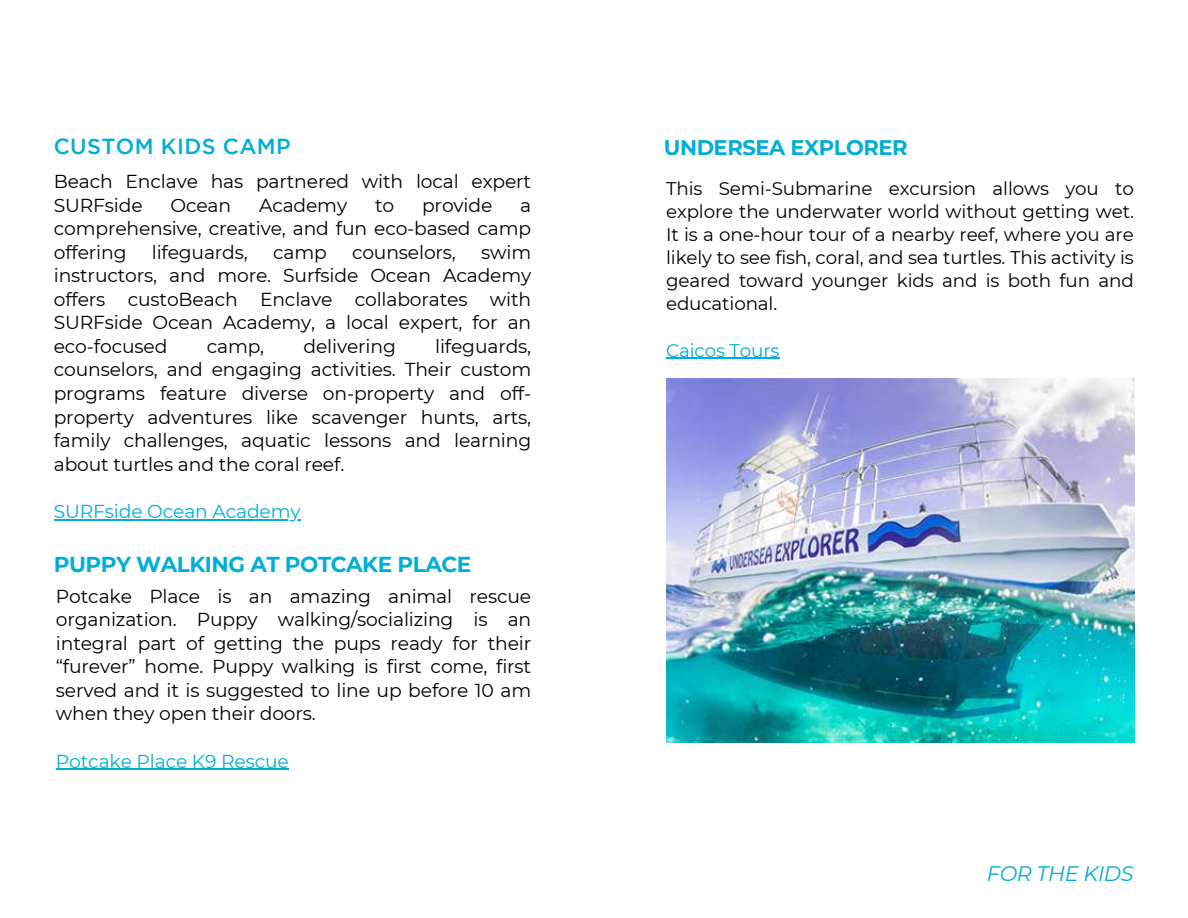
<style>
.page{position:relative;width:1188px;height:918px;background:#fff}
.page>*{position:absolute;margin:0;border:0;box-sizing:border-box;transform-origin:0 0}
.t1{font:500 21.75px "Gotham";letter-spacing:.02em;color:#01aed6}
.t2{font:700 21.6px "Montserrat";letter-spacing:-.02em;color:#01aed6}
.t3{font:700 21.15px "Montserrat";letter-spacing:-.02em;color:#01aed6}
.t4{font:italic 21px "Montserrat";letter-spacing:-.02em;color:#01aed6}
.t5{font:18.75px/23.5px "Montserrat";letter-spacing:-.01em;color:#000;text-align:justify}
.t6{font:18.75px "Montserrat";letter-spacing:-.01em;color:#00afd8}
.t7{font:18.3px/23.1px "Montserrat";letter-spacing:-.01em;color:#000;text-align:justify}
.t8{font:18.3px "Montserrat";letter-spacing:-.01em;color:#00afd8}
</style>
<div class="page">
<img style="left:666px;top:378px;width:468px;height:365px">
<hr style="left:56px;top:768px;width:233px;height:2px;background:#00afd8">
<hr style="left:666px;top:358px;width:113px;height:1px;background:#00afd8">
<hr style="left:54px;top:519px;width:247px;height:2px;background:#00afd8">
<p class="t1" style="left:54px;top:138px;width:238px">CUSTOM KIDS CAMP</p>
<p class="t5" style="left:54px;top:169px;width:479px">Beach Enclave has partnered with local expert<br>SURFside</p>
<p class="t5" style="left:171px;top:193px;width:62px">Ocean</p>
<p class="t5" style="left:259px;top:193px;width:90px">Academy</p>
<p class="t5" style="left:375px;top:193px;width:21px">to</p>
<p class="t5" style="left:422px;top:193px;width:72px">provide</p>
<p class="t5" style="left:54px;top:193px;width:479px;text-indent:466px">a comprehensive, creative, and fun eco-based camp offering</p>
<p class="t5" style="left:152px;top:240px;width:98px">lifeguards,</p>
<p class="t5" style="left:273px;top:240px;width:55px">camp</p>
<p class="t5" style="left:352px;top:240px;width:105px">counselors,</p>
<p class="t5" style="left:54px;top:240px;width:479px;text-indent:427px">swim instructors, and more. Surfside Ocean Academy offers custoBeach Enclave collaborates with SURFside Ocean Academy, a local expert, for an eco-focused</p>
<p class="t5" style="left:54px;top:334px;width:479px;text-indent:381px">lifeguards, counselors, and engaging activities. Their custom programs feature diverse on-property and off&shy;property adventures like scavenger hunts, arts, family challenges, aquatic lessons and learning about turtles and the coral reef.</p>
<p class="t6" style="left:54px;top:500px;width:248px">SURFside Ocean Academy</p>
<p class="t5" style="left:207px;top:334px;width:59px">camp,</p>
<p class="t5" style="left:304px;top:334px;width:94px">delivering</p>
<p class="t2" style="left:54px;top:551px;width:419px">PUPPY WALKING AT POTCAKE PLACE</p>
<p class="t5" style="left:56px;top:584px;width:477px">Potcake Place is an amazing animal rescue organization. Puppy walking/socializing is an integral part of getting the pups ready for their “furever” home. Puppy walking is first come, first served and it is suggested to line up before 10 am when they open their doors.</p>
<p class="t6" style="left:56px;top:749px;width:234px">Potcake Place K9 Rescue</p>
<p class="t3" style="left:664px;top:135px;width:245px">UNDERSEA EXPLORER</p>
<p class="t7" style="left:666px;top:177px;width:469px">This Semi-Submarine excursion allows you to explore the underwater world without getting wet.<br>It is a one-hour tour of a nearby reef, where you are likely to see fish, coral, and sea turtles. This activity is geared toward younger kids and is both fun and educational.</p>
<p class="t8" style="left:666px;top:339px;width:115px">Caicos Tours</p>
<p class="t4" style="left:987px;top:861px;width:148px">FOR THE KIDS</p>
</div>
